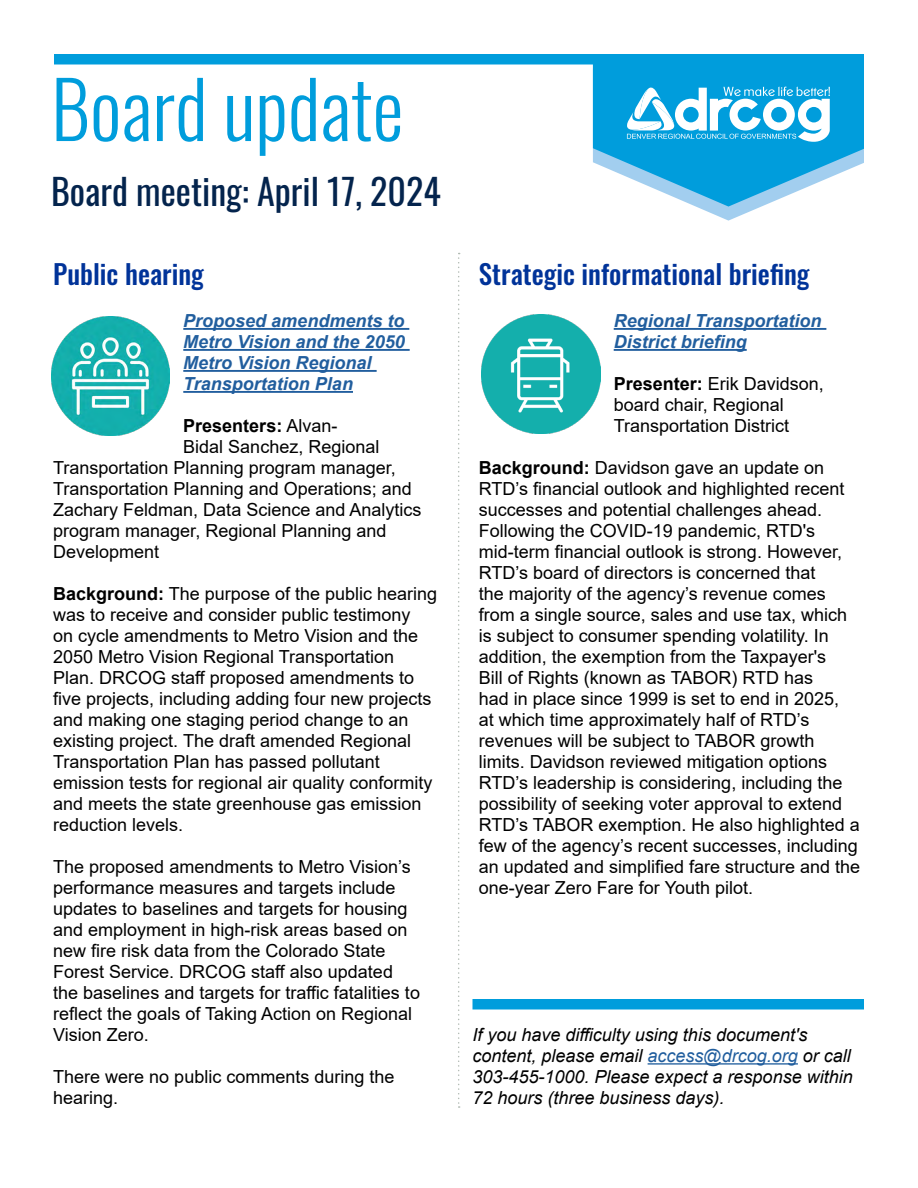
<style>
.page{position:relative;width:918px;height:1188px;background:#fff}
.page>*{position:absolute;margin:0;border:0;box-sizing:border-box;transform-origin:0 0}
.Cover_title{font:300 78px "Oswald";color:#009ddc}
.Date{font:36px "Oswald";color:#04244d}
.t1{font:500 27px "Oswald";color:#039}
.Body_text{font:18px/21px "Arial";color:#000}
.t2{font:italic 18px/21px "Arial";color:#000}
.H3-a{font:italic 700 18px/21px "Arial";color:#215e9e}
.Body_text-2{font:700 18px "Arial";color:#000}
.s1{font-weight:400}
.s2{font-weight:700}
.s3{color:#215e9e}
</style>
<div class="page">
<hr style="left:183px;top:328px;width:226px;height:2px;background:#215e9e">
<hr style="left:183px;top:349px;width:227px;height:2px;background:#215e9e">
<hr style="left:183px;top:370px;width:194px;height:2px;background:#215e9e">
<hr style="left:183px;top:391px;width:170px;height:2px;background:#215e9e">
<hr style="left:614px;top:328px;width:212px;height:2px;background:#215e9e">
<hr style="left:614px;top:349px;width:133px;height:2px;background:#215e9e">
<svg style="left:458px;top:253px;width:2px;height:855px"></svg>
<div style="left:54px;top:54px;width:810px;height:11px;background:#009ddc"></div>
<svg style="left:593px;top:65px;width:271px;height:156px"></svg>
<div style="left:472px;top:999px;width:392px;height:11px;background:#009ddc"></div>
<hr style="left:648px;top:1063px;width:150px;height:2px;background:#215e9e">
<img style="left:481px;top:315px;width:119px;height:119px">
<img style="left:51px;top:317px;width:119px;height:119px">
<h1 class="Cover_title" style="left:51px;top:40px;width:354px">Board update</h1>
<p class="Date" style="left:51px;top:159px;width:391px">Board meeting: April 17, 2024</p>
<h2 class="t1" style="left:53px;top:260px;width:152px">Public hearing</h2>
<h3 class="H3-a" style="left:183px;top:311px;width:223px">Proposed amendments to<br>Metro Vision and the 2050<br>Metro Vision Regional<br>Transportation Plan</h3>
<p class="Body_text-2" style="left:183px;top:413px;width:156px">Presenters: <span class="s1">Alvan-</span></p>
<p class="Body_text" style="left:183px;top:436px;width:198px">Bidal Sanchez, Regional</p>
<p class="Body_text" style="left:53px;top:457px;width:344px">Transportation Planning program manager,</p>
<p class="Body_text" style="left:53px;top:478px;width:360px">Transportation Planning and Operations; and</p>
<p class="Body_text" style="left:53px;top:499px;width:370px">Zachary Feldman, Data Science and Analytics</p>
<p class="Body_text" style="left:53px;top:520px;width:335px">program manager, Regional Planning and</p>
<p class="Body_text" style="left:53px;top:541px;width:108px">Development</p>
<p class="Body_text" style="left:53px;top:583px;width:385px"><span class="s2">Background:</span> The purpose of the public hearing was to receive and consider public testimony<br>on cycle amendments to Metro Vision and the 2050 Metro Vision Regional Transportation Plan. DRCOG staff proposed amendments to five projects, including adding four new projects and making one staging period change to an existing project. The draft amended Regional Transportation Plan has passed pollutant emission tests for regional air quality conformity and meets the state greenhouse gas emission reduction levels.</p>
<p class="Body_text" style="left:53px;top:856px;width:368px">The proposed amendments to Metro Vision’s performance measures and targets include updates to baselines and targets for housing and employment in high-risk areas based on new fire risk data from the Colorado State Forest Service. DRCOG staff also updated the baselines and targets for traffic fatalities to reflect the goals of Taking Action on Regional Vision Zero.</p>
<p class="Body_text" style="left:53px;top:1066px;width:343px">There were no public comments during the hearing.</p>
<h2 class="t1" style="left:479px;top:260px;width:332px">Strategic informational briefing</h2>
<h3 class="H3-a" style="left:614px;top:311px;width:209px">Regional Transportation<br>District briefing</h3>
<p class="Body_text" style="left:614px;top:373px;width:212px"><span class="s2">Presenter:</span> Erik Davidson, board chair, Regional<br>Transportation District</p>
<p class="Body_text" style="left:479px;top:457px;width:383px"><span class="s2">Background:</span> Davidson gave an update on RTD’s financial outlook and highlighted recent successes and potential challenges ahead.<br>Following the COVID-19 pandemic, RTD's mid-term financial outlook is strong. However, RTD’s board of directors is concerned that<br>the majority of the agency’s revenue comes from a single source, sales and use tax, which is subject to consumer spending volatility. In addition, the exemption from the Taxpayer's<br>Bill of Rights (known as TABOR) RTD has<br>had in place since 1999 is set to end in 2025,<br>at which time approximately half of RTD’s revenues will be subject to TABOR growth limits. Davidson reviewed mitigation options RTD’s leadership is considering, including the possibility of seeking voter approval to extend RTD’s TABOR exemption. He also highlighted a few of the agency’s recent successes, including an updated and simplified fare structure and the one-year Zero Fare for Youth pilot.</p>
<p class="t2" style="left:472px;top:1024px;width:382px">If you have difficulty using this document's content, please email <span class="s3">access@drcog.org</span> or call 303-455-1000. Please expect a response within 72 hours (three business days).</p>
</div>
